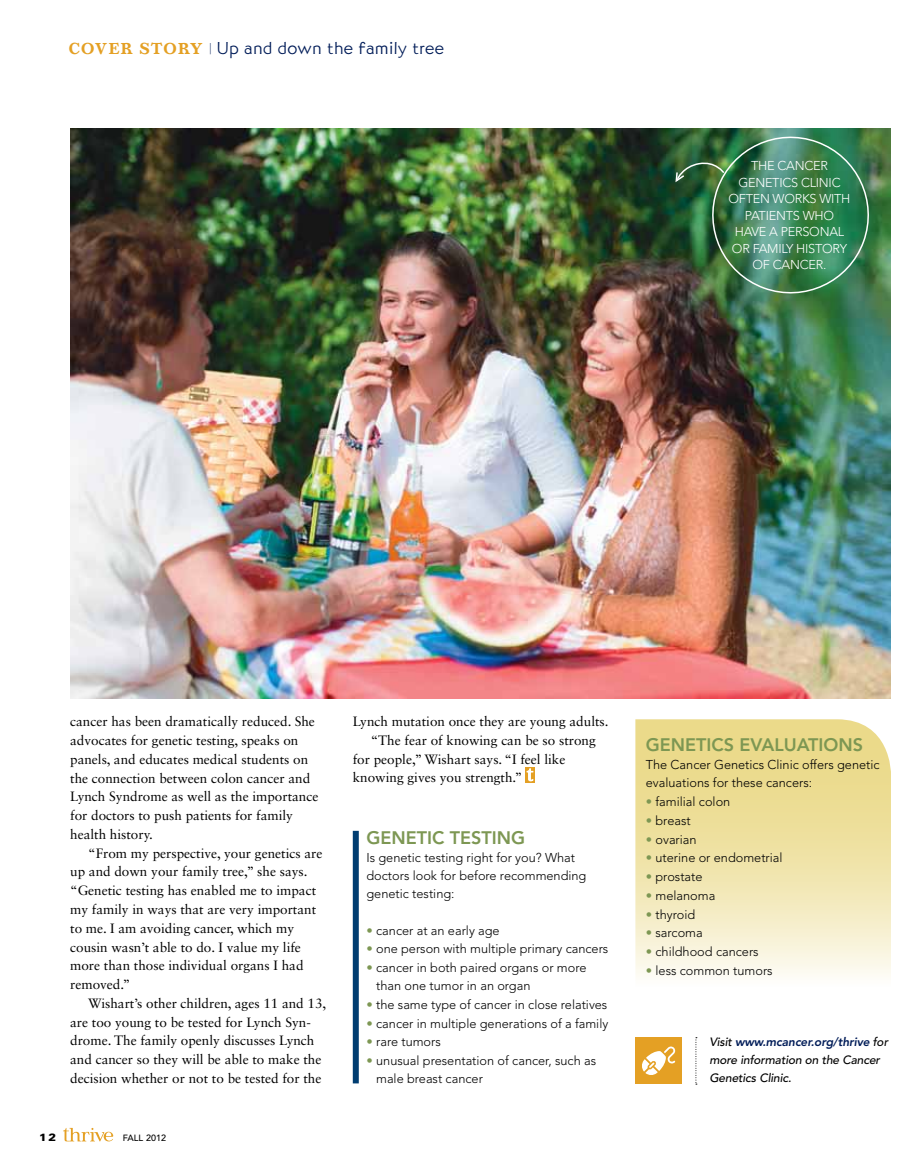
<style>
.page{position:relative;width:918px;height:1175px;background:#fff}
.page>*{position:absolute;margin:0;border:0;box-sizing:border-box;transform-origin:0 0}
.t1{font:300 18px "Bernhard Gothic";letter-spacing:.015em;color:#001c58}
.t2{font:800 18px "Avenir LT Std";color:#7d9753}
.t3{font:13.5px/18.8px "Sabon LT Std";color:#000}
.t4{font:300 12.75px/18px "Avenir LT Std";color:#000}
.t5{font:300 12.75px/16.5px "Avenir LT Std";letter-spacing:-.02em;color:#fff}
.t6{font:italic 500 12px/18px "Avenir LT Std";letter-spacing:-.01em;color:#000}
.t7{font:900 10.5px "Univers LT Std";color:#000;scale:1.1 1}
.t8{font:500 9px "Avenir LT Std";color:#000}
.s1{font-family:"Appleyard";font-weight:500;font-size:16.5px;color:#e4a024}
.s2{font-size:13.5px}
.s3{color:#7d9753}
.s4{font-weight:800;color:#001c58}
</style>
<div class="page">
<svg style="left:696px;top:1037px;width:1px;height:47px"></svg>
<svg style="left:63px;top:1127px;width:50px;height:14px"></svg>
<img style="left:70px;top:128px;width:821px;height:570px">
<svg style="left:525px;top:767px;width:10px;height:15px"></svg>
<svg style="left:527px;top:768px;width:6px;height:13px"></svg>
<svg style="left:635px;top:719px;width:256px;height:257px;background:#f0e5ae"></svg>
<div style="left:353px;top:830px;width:6px;height:253px;background:#003d71"></div>
<div style="left:635px;top:1037px;width:47px;height:46px;background:#e4a024"></div>
<svg style="left:642px;top:1046px;width:33px;height:29px"></svg>
<img style="left:675px;top:128px;width:203px;height:175px">
<h1 class="t1" style="left:69px;top:38px;width:377px"><span class="s1">COVER STORY</span> <span class="s2">|</span> Up and down the family tree</h1>
<p class="t5" style="left:738px;top:158px;width:58px;text-indent:13px">The Cancer<br>Genet</p>
<p class="t5" style="left:779px;top:174px;width:60px">ics Clin ic</p>
<p class="t5" style="left:729px;top:191px;width:26px">often</p>
<p class="t5" style="left:773px;top:191px;width:11px">wor</p>
<p class="t5" style="left:802px;top:191px;width:41px">ks with</p>
<p class="t5" style="left:745px;top:207px;width:33px">patient</p>
<p class="t5" style="left:735px;top:207px;width:85px;text-indent:58px">s who haveapersona</p>
<p class="t5" style="left:838px;top:224px;width:8px">l</p>
<p class="t5" style="left:732px;top:240px;width:93px">or fam ily h istor</p>
<p class="t5" style="left:840px;top:240px;width:9px">y</p>
<p class="t5" style="left:753px;top:257px;width:30px">of cancer</p>
<p class="t5" style="left:823px;top:257px;width:5px">.</p>
<p class="t3" style="left:70px;top:712px;width:250px">cancer has been dramatically reduced. She advocates for genetic testing, speaks on panels, and educates medical students on the connection between colon cancer and Lynch Syndrome as well as the importance for doctors to push patients for family health history.</p>
<p class="t3" style="left:70px;top:843px;width:254px;text-indent:18px">“From my perspective, your genetics are up and down your family tree,” she says. “Genetic testing has enabled me to impact my family in ways that are very important to me. I am avoiding cancer, which my cousin wasn’t able to do. I value my life more than those individual organs I had removed.”</p>
<p class="t3" style="left:70px;top:993px;width:258px;text-indent:18px">Wishart’s other children, ages 11 and 13, are too young to be tested for Lynch Syn&shy;drome. The family openly discusses Lynch and cancer so they will be able to make the decision whether or not to be tested for the</p>
<p class="t7" style="left:39px;top:1130px;width:17px">12</p>
<p class="t8" style="left:123px;top:1132px;width:11px">Fall</p>
<p class="t8" style="left:146px;top:1132px;width:22px">2012</p>
<p class="t3" style="left:353px;top:712px;width:257px">Lynch mutation once they are young adults.</p>
<p class="t3" style="left:371px;top:730px;width:227px">“The fear of knowing can be so strong</p>
<p class="t3" style="left:353px;top:749px;width:214px">for people,” Wishart says. “I feel like</p>
<p class="t3" style="left:353px;top:768px;width:171px">knowing gives you strength.”</p>
<h1 class="t2" style="left:366px;top:827px;width:13px">GENETIC</h1>
<h1 class="t2" style="left:450px;top:827px;width:77px">TESTIN G</h1>
<p class="t4" style="left:366px;top:848px;width:221px">Is genetic testing right for you? What doctors look for before recommending genetic testing:</p>
<p class="t4" style="left:366px;top:921px;width:135px"><span class="s3">•</span> cancer at an early age</p>
<p class="t4" style="left:366px;top:940px;width:243px"><span class="s3">•</span> one person with multiple primary cancers</p>
<p class="t4" style="left:376px;top:958px;width:212px;text-indent:-10px"><span class="s3">•</span> cancer in both paired organs or more than one tumor in an organ</p>
<p class="t4" style="left:366px;top:995px;width:242px"><span class="s3">•</span> the same type of cancer in close relatives</p>
<p class="t4" style="left:366px;top:1014px;width:243px"><span class="s3">•</span> cancer in multiple generations of a family</p>
<p class="t4" style="left:366px;top:1033px;width:76px"><span class="s3">•</span> rare tumors</p>
<p class="t4" style="left:376px;top:1051px;width:221px;text-indent:-10px"><span class="s3">•</span> unusual presentation of cancer, such as male breast cancer</p>
<h1 class="t2" style="left:646px;top:734px;width:13px">GENETIC</h1>
<h1 class="t2" style="left:724px;top:734px;width:97px">S EVALU ATION</h1>
<h1 class="t2" style="left:853px;top:734px;width:12px">S</h1>
<p class="t4" style="left:646px;top:756px;width:235px">The Cancer Genetics Clinic offers genetic evaluations for these cancers:</p>
<p class="t4" style="left:646px;top:792px;width:86px"><span class="s3">•</span> familial colon</p>
<p class="t4" style="left:646px;top:811px;width:46px"><span class="s3">•</span> breast</p>
<p class="t4" style="left:646px;top:830px;width:52px"><span class="s3">•</span> ovarian</p>
<p class="t4" style="left:646px;top:849px;width:138px"><span class="s3">•</span> uterine or endometrial</p>
<p class="t4" style="left:646px;top:867px;width:58px"><span class="s3">•</span> prostate</p>
<p class="t4" style="left:646px;top:886px;width:71px"><span class="s3">•</span> melanoma</p>
<p class="t4" style="left:646px;top:905px;width:51px"><span class="s3">•</span> thyroid</p>
<p class="t4" style="left:646px;top:924px;width:58px"><span class="s3">•</span> sarcoma</p>
<p class="t4" style="left:646px;top:942px;width:114px"><span class="s3">•</span> childhood cancers</p>
<p class="t4" style="left:646px;top:961px;width:128px"><span class="s3">•</span> less common tumors</p>
<p class="t6" style="left:709px;top:1032px;width:180px">Visit <span class="s4">www.mcancer.org/thrive</span> for more information on the Cancer<br>Genetics Clinic.</p>
</div>
